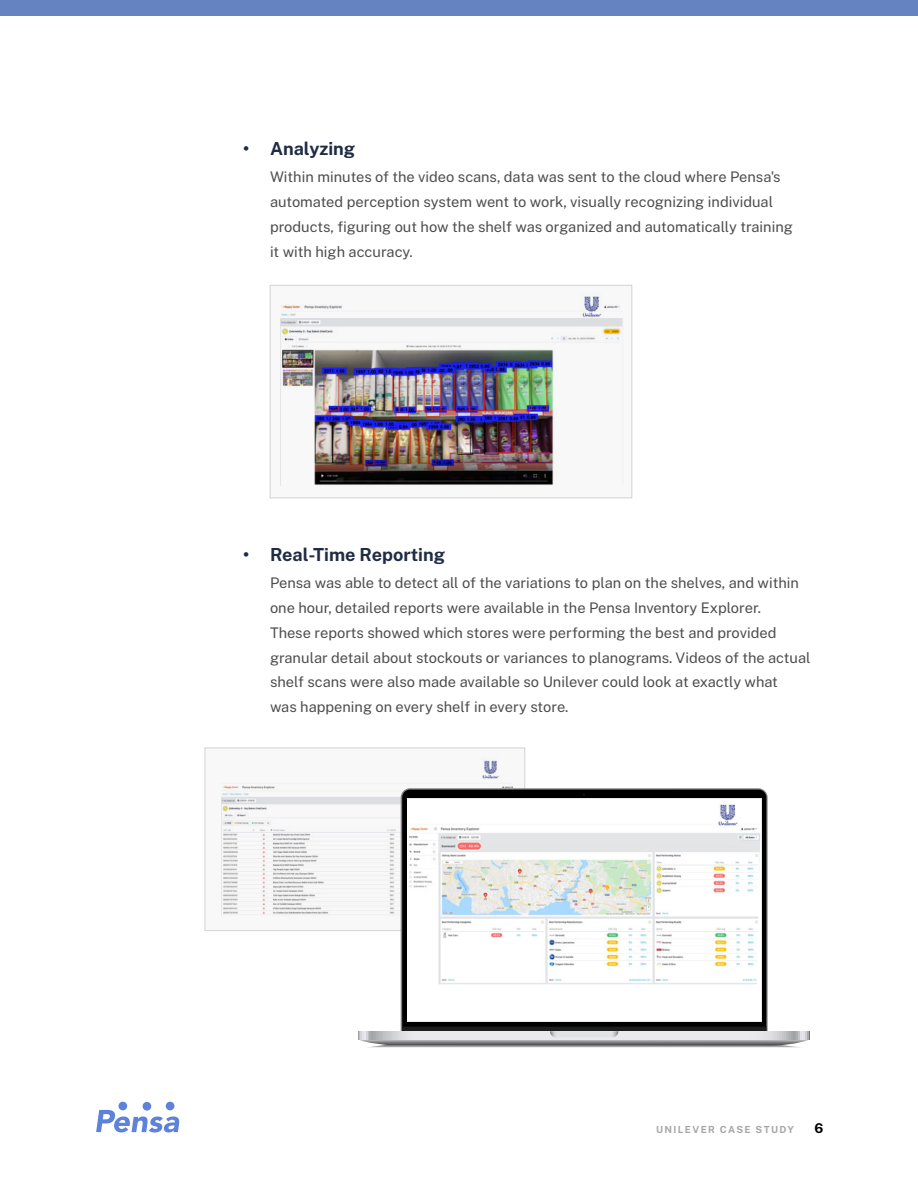
<style>
.page{position:relative;width:918px;height:1188px;background:#fff}
.page>*{position:absolute;margin:0;border:0;box-sizing:border-box;transform-origin:0 0}
.t1{font:700 18px "Public Sans";color:#202c44}
.Indented_Bullet_copy{font:14.7px/24.8px "Public Sans";color:#4d4d4f}
.t2{font:700 13.5px "Public Sans";color:#000}
.t3{font:700 9.75px "Public Sans";letter-spacing:.14em;color:#a6a6a6}
</style>
<div class="page">
<div style="left:0;top:0;width:918px;height:16px;background:#6582c1"></div>
<div style="left:270px;top:285px;width:362px;height:213px;background:#f8f8f9;border:1px solid #d1d3d4"></div>
<img style="left:280px;top:296px;width:343px;height:190px">
<div style="left:205px;top:748px;width:320px;height:183px;background:#f8f8f9;border:1px solid #d1d3d4"></div>
<img style="left:222px;top:760px;width:291px;height:156px">
<svg style="left:402px;top:790px;width:364px;height:237px;background:#0d0d0d"></svg>
<svg style="left:407px;top:799px;width:355px;height:223px"></svg>
<svg style="left:358px;top:1027px;width:452px;height:21px;background:#a8a9aa"></svg>
<img style="left:408px;top:801px;width:353px;height:198px">
<svg style="left:96px;top:1110px;width:83px;height:23px"></svg>
<div style="left:118px;top:1102px;width:9px;height:8px;background:#5e82d9;border-radius:50%"></div>
<div style="left:143px;top:1102px;width:8px;height:9px;background:#5e82d9;border-radius:50%"></div>
<div style="left:166px;top:1102px;width:8px;height:8px;background:#5e82d9;border-radius:50%"></div>
<p class="t1" style="left:243px;top:135px;width:114px">• Analyzing</p>
<p class="Indented_Bullet_copy" style="left:270px;top:164px;width:525px">Within minutes of the video scans, data was sent to the cloud where Pensa's automated perception system went to work, visually recognizing individual products, figuring out how the shelf was organized and automatically training it with high accuracy.</p>
<p class="t1" style="left:243px;top:541px;width:204px">• Real-Time Reporting</p>
<p class="Indented_Bullet_copy" style="left:270px;top:570px;width:542px">Pensa was able to detect all of the variations to plan on the shelves, and within one hour, detailed reports were available in the Pensa Inventory Explorer.<br>These reports showed which stores were performing the best and provided granular detail about stockouts or variances to planograms. Videos of the actual shelf scans were also made available so Unilever could look at exactly what<br>was happening on every shelf in every store.</p>
<p class="t3" style="left:656px;top:1122px;width:139px">UNILEVER CASE STUDY</p>
<p class="t2" style="left:815px;top:1118px;width:10px">6</p>
</div>
